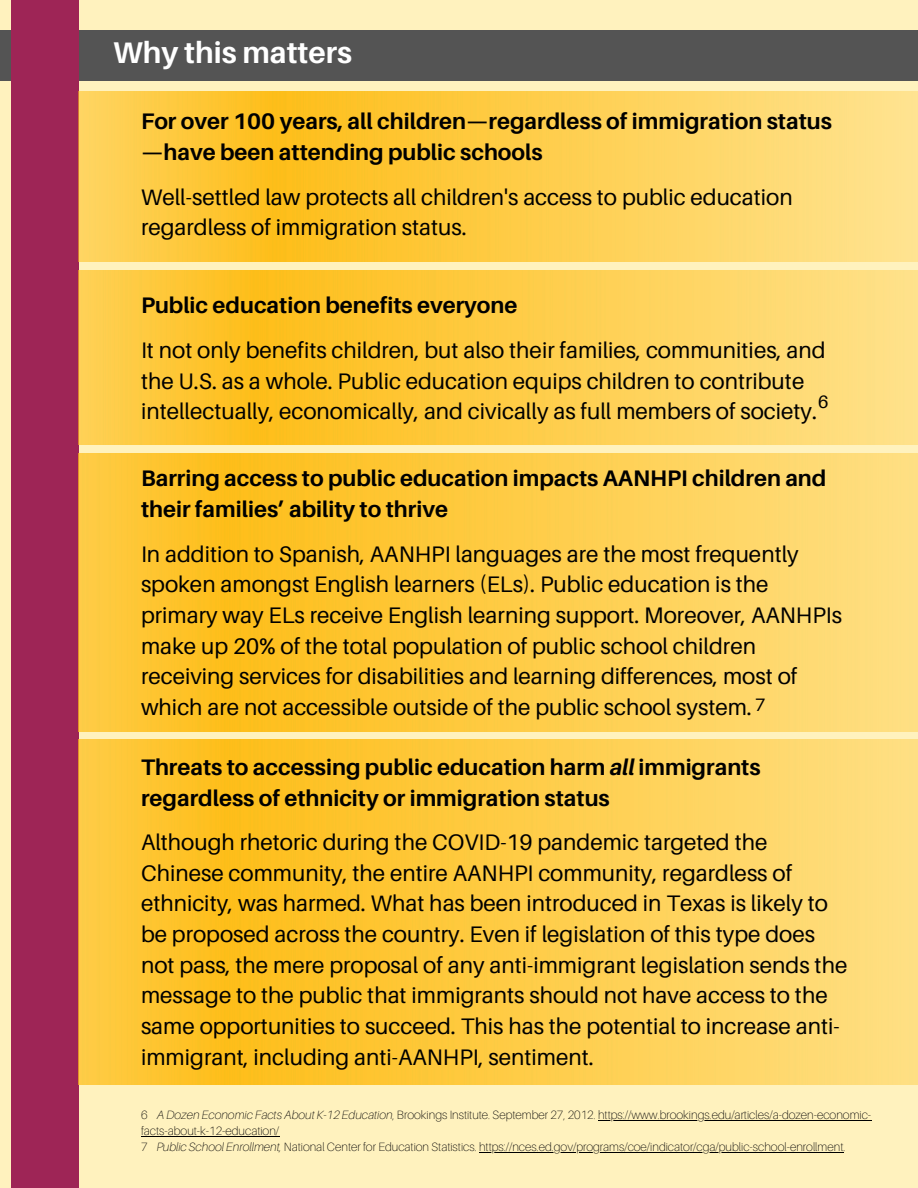
<style>
.page{position:relative;width:918px;height:1188px;background:#fff2be}
.page>*{position:absolute;margin:0;border:0;box-sizing:border-box;transform-origin:0 0}
.t1{font:700 30px "Aileron";color:#fff}
.t2{font:22.5px/30.6px "Aileron";color:#000}
.t3{font:700 22.5px/30.6px "Aileron";color:#000}
.t4{font:18px "Aileron";color:#000}
.t5{font:100 12px/16px "Aileron";color:#000}
.s1{font-style:italic}
</style>
<div class="page">
<div style="left:0;top:30px;width:918px;height:51px;background:#545454"></div>
<div style="left:11px;top:0;width:67px;height:1188px;background:#9e2556"></div>
<img style="left:78px;top:92px;width:840px;height:170px">
<img style="left:78px;top:271px;width:840px;height:174px">
<img style="left:78px;top:453px;width:840px;height:278px">
<img style="left:78px;top:739px;width:840px;height:346px">
<hr style="left:598px;top:1120px;width:273px;height:1px;background:#000">
<hr style="left:141px;top:1136px;width:138px;height:1px;background:#000">
<hr style="left:479px;top:1152px;width:364px;height:1px;background:#000">
<h2 class="t1" style="left:113px;top:34px;width:240px">Why this matters</h2>
<h1 class="t3" style="left:141px;top:106px;width:692px">For over 100 years, all children—regardless of immigration status —have been attending public schools</h1>
<p class="t2" style="left:141px;top:181px;width:653px">Well-settled law protects all children's access to public education regardless of immigration status.</p>
<h3 class="t3" style="left:141px;top:290px;width:378px">Public education benefits everyone</h3>
<p class="t2" style="left:141px;top:334px;width:686px">It not only benefits children, but also their families, communities, and the U.S. as a whole. Public education equips children to contribute intellectually, economically, and civically as full members of society.</p>
<h2 class="t4" style="left:818px;top:390px;width:12px">6</h2>
<h3 class="t3" style="left:141px;top:463px;width:687px">Barring access to public education impacts AANHPI children and their families’ ability to thrive</h3>
<p class="t2" style="left:141px;top:538px;width:703px">In addition to Spanish, AANHPI languages are the most frequently spoken amongst English learners (ELs). Public education is the primary way ELs receive English learning support. Moreover, AANHPIs make up 20% of the total population of public school children receiving services for disabilities and learning differences, most of which are not accessible outside of the public school system.</p>
<p class="t4" style="left:755px;top:694px;width:12px">7</p>
<h2 class="t3" style="left:141px;top:751px;width:621px">Threats to accessing public education harm <span class="s1">all</span> immigrants regardless of ethnicity or immigration status</h2>
<h3 class="t2" style="left:141px;top:827px;width:708px">Although rhetoric during the COVID-19 pandemic targeted the Chinese community, the entire AANHPI community, regardless of ethnicity, was harmed. What has been introduced in Texas is likely to be proposed across the country. Even if legislation of this type does not pass, the mere proposal of any anti-immigrant legislation sends the message to the public that immigrants should not have access to the same opportunities to succeed. This has the potential to increase anti&shy;immigrant, including anti-AANHPI, sentiment.</h3>
<p class="t5" style="left:141px;top:1106px;width:732px">6 <span class="s1">A Dozen Economic Facts About K-12 Education</span>, Brookings Institute. September 27, 2012. https://www.brookings.edu/articles/a-dozen-economic-</p>
<p class="t5" style="left:141px;top:1122px;width:706px">facts-about-k-12-education/<br>7 <span class="s1">Public School Enrollment,</span> National Center for Education Statistics. https://nces.ed.gov/programs/coe/indicator/cga/public-school-enrollment.</p>
</div>
